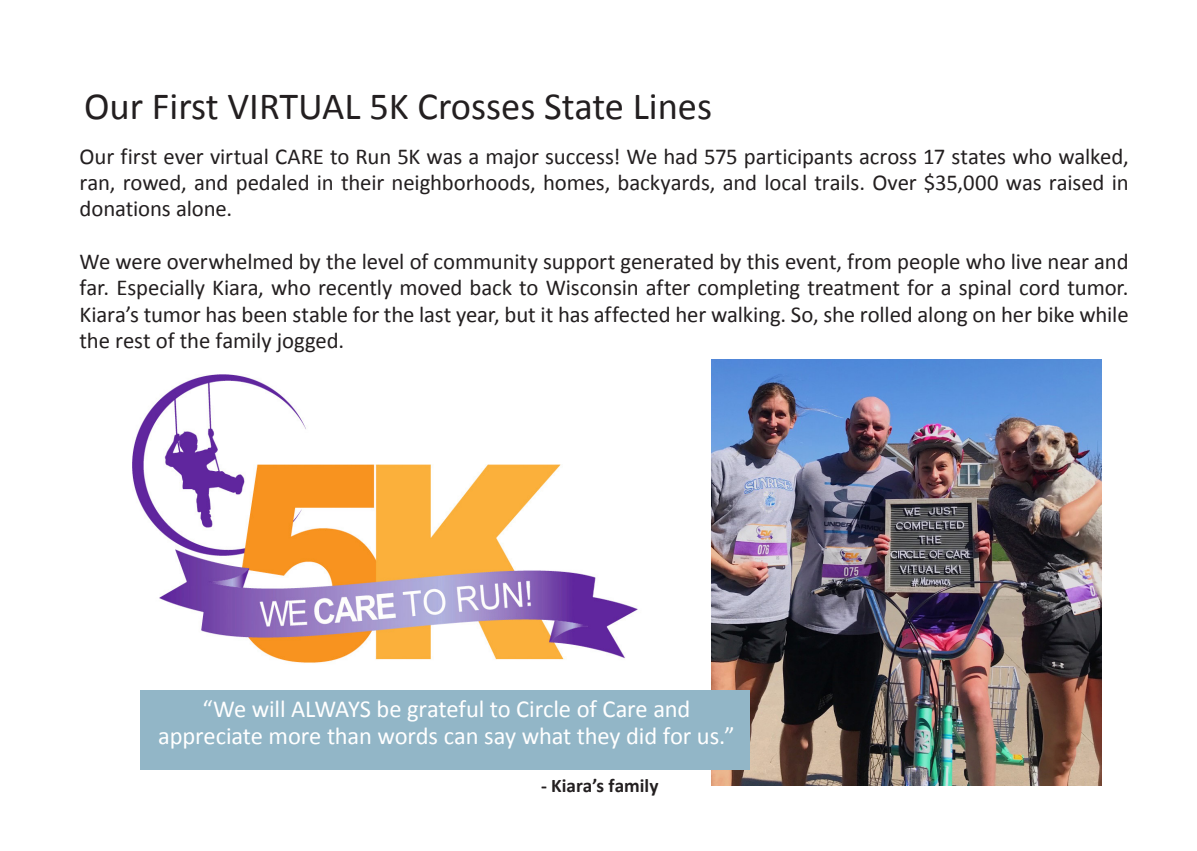
<style>
.page{position:relative;width:1197px;height:851px;background:#fff}
.page>*{position:absolute;margin:0;border:0;box-sizing:border-box;transform-origin:0 0}
.t1{font:38.5px "Calibri";color:#231f20}
.t2{font:24.5px "Calibri";letter-spacing:-.005em;color:#fff}
.t3{font:22.75px/26.2px "Calibri";letter-spacing:-.005em;color:#231f20;text-align:justify}
.t4{font:700 19.25px "Calibri";color:#231f20}
</style>
<div class="page">
<img style="left:132px;top:374px;width:506px;height:289px">
<img style="left:712px;top:359px;width:389px;height:426px">
<div style="left:140px;top:690px;width:610px;height:79px;background:#92b6c7"></div>
<p class="t1" style="left:84px;top:79px;width:630px">Our First VIRTUAL 5K Crosses State Lines</p>
<p class="t3" style="left:80px;top:143px;width:1051px">Our first ever virtual CARE to Run 5K was a major success! We had 575 participants across 17 states who walked, ran, rowed, and pedaled in their neighborhoods, homes, backyards, and local trails. Over $35,000 was raised in donations alone.</p>
<p class="t3" style="left:80px;top:248px;width:1051px">We were overwhelmed by the level of community support generated by this event, from people who live near and far. Especially Kiara, who recently moved back to Wisconsin after completing treatment for a spinal cord tumor.<br>Kiara’s tumor has been stable for the last year, but it has affected her walking. So, she rolled along on her bike while the rest of the family jogged.</p>
<p class="t2" style="left:203px;top:692px;width:489px">“We will ALWAYS be grateful to Circle of Care and</p>
<p class="t2" style="left:158px;top:718px;width:578px">appreciate more than words can say what they did for us.”</p>
<p class="t4" style="left:541px;top:771px;width:119px">- Kiara’s family</p>
</div>
